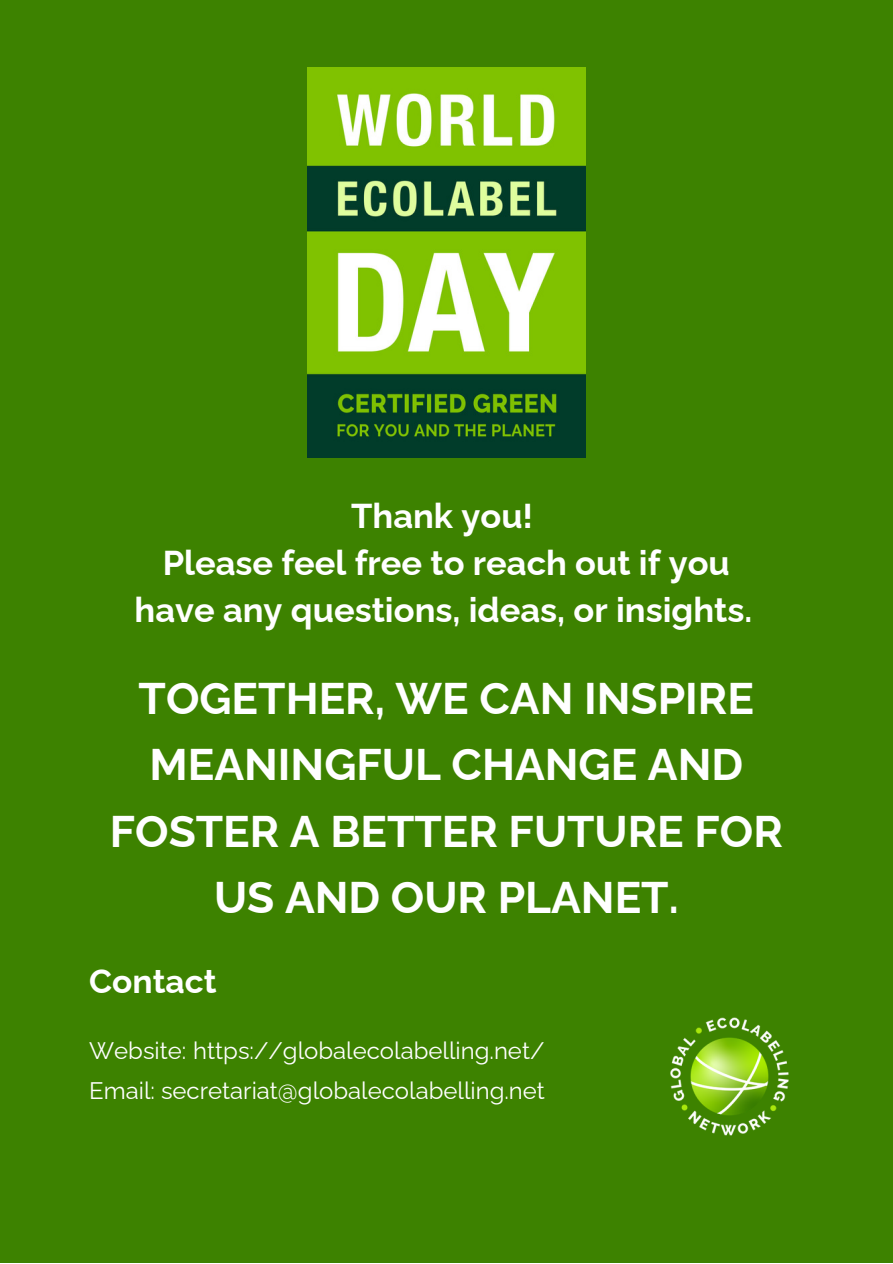
<style>
.page{position:relative;width:893px;height:1264px;background:#fff}
.page>*{position:absolute;margin:0;border:0;box-sizing:border-box;transform-origin:0 0}
.t1{font:700 44.25px/66.3px "Raleway";color:#fff;text-align:center}
.t2{font:700 34.5px/47.2px "Raleway";color:#fff;text-align:center}
.t3{font:700 33.45px "Raleway";color:#fff}
.t4{font:23.85px "Raleway";color:#fff}
</style>
<div class="page">
<div style="left:0;top:0;width:892px;height:1262px;background:#3d8200"></div>
<img style="left:307px;top:67px;width:278px;height:390px">
<img style="left:670px;top:1017px;width:119px;height:119px">
<p class="t2" style="left:351px;top:492px;width:183px">Thank you!</p>
<p class="t2" style="left:134px;top:539px;width:619px">Please feel free to reach out if you have any questions, ideas, or insights.</p>
<p class="t1" style="left:110px;top:665px;width:674px">TOGETHER, WE CAN INSPIRE<br>MEANINGFUL CHANGE AND<br>FOSTER A BETTER FUTURE FOR<br>US AND OUR PLANET.</p>
<p class="t3" style="left:89px;top:961px;width:129px">Contact</p>
<p class="t4" style="left:89px;top:1036px;width:456px">Website: https://globalecolabelling.net/</p>
<p class="t4" style="left:89px;top:1076px;width:457px">Email: secretariat@globalecolabelling.net</p>
</div>
